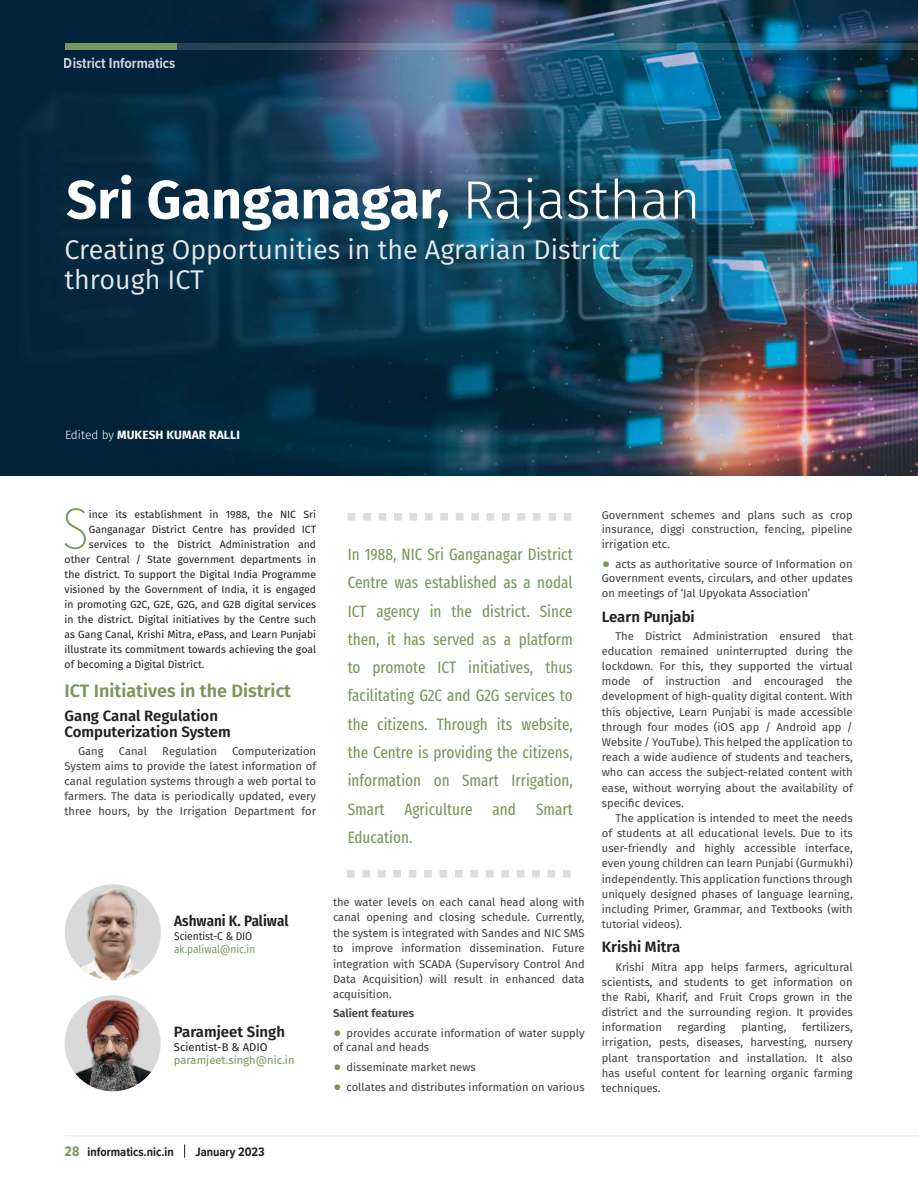
<style>
.page{position:relative;width:918px;height:1188px;background:#fff}
.page>*{position:absolute;margin:0;border:0;box-sizing:border-box;transform-origin:0 0}
.t1{font:100 59.4px "Proxima Nova Cond";color:#78965b}
.t2{font:700 54px "Fira Sans";color:#fff}
.t3{font:27px/30px "Fira Sans";color:#fff}
.t4{font:600 18px "Fira Sans";color:#78965b}
.t5{font:16.5px/28.3px "Fira Sans Compressed";color:#78965b;text-align:justify}
.t6{font:600 15px/16.5px "Fira Sans";color:#231f20}
.t7{font:700 15px "Proxima Nova Cond";color:#fff}
.t8{font:600 15px "Fira Sans Condensed";color:#231f20}
.t9{font:700 12.75px "Proxima Nova Cond";color:#231f20}
.t10{font:700 12px "Fira Sans";letter-spacing:.01em;color:#fff}
.t11{font:11.25px/15.1px "Fira Sans";color:#413f41;text-align:justify}
.t12{font:11.25px "Fira Sans";color:#78965b}
.t13{font:11.25px "Fira Sans Condensed";color:#78965b}
.t14{font:11.25px "Fira Sans";color:#231f20}
.t15{font:11.25px "Fira Sans Condensed";color:#231f20}
.t16{font:600 11.25px "Fira Sans";color:#413f41}
.t17{font:10.5px "Fira Sans";color:#231f20}
.s1{font-weight:300}
.s2{font-size:11.25px;color:#413f41}
.s3{font-family:"Fira Sans Condensed";font-size:28.5px;color:#78965b}
.s4{font-size:14.25px;color:#78965b}
</style>
<div class="page">
<img style="left:0;top:0;width:918px;height:475px">
<img style="left:65px;top:995px;width:96px;height:96px;border-radius:48px">
<img style="left:65px;top:884px;width:96px;height:96px;border-radius:48px">
<svg style="left:348px;top:513px;width:224px;height:7px"></svg>
<svg style="left:347px;top:870px;width:224px;height:8px"></svg>
<hr style="left:65px;top:1136px;width:853px;height:1px;background:#e2e3e3">
<svg style="left:184px;top:1144px;width:1px;height:14px"></svg>
<svg style="left:176px;top:43px;width:742px;height:6px;background:#476883"></svg>
<div style="left:65px;top:43px;width:111px;height:6px;background:#78965b"></div>
<h3 class="t7" style="left:64px;top:52px;width:113px">District Informatics</h3>
<h2 class="t2" style="left:66px;top:154px;width:636px">Sri Ganganagar, <span class="s1">Rajasthan</span></h2>
<h3 class="t3" style="left:64px;top:234px;width:558px">Creating Opportunities in the Agrarian District through ICT</h3>
<p class="t10" style="left:65px;top:425px;width:177px"><span class="s1">Edited by</span> MUKESH KUMAR RALLI</p>
<h1 class="t1" style="left:62px;top:485px;width:28px">S</h1>
<p class="t17" style="left:89px;top:507px;width:229px">ince its establishment in 1988, the NIC Sri</p>
<p class="t17" style="left:89px;top:522px;width:229px">Ganganagar District Centre has provided ICT</p>
<p class="t17" style="left:89px;top:537px;width:229px">services to the District Administration and</p>
<p class="t17" style="left:65px;top:552px;width:253px">other Central / State government departments in</p>
<p class="t17" style="left:65px;top:567px;width:253px">the district. To support the Digital India Programme</p>
<p class="t17" style="left:65px;top:582px;width:253px">visioned by the Government of India, it is engaged</p>
<p class="t17" style="left:65px;top:597px;width:253px">in promoting G2C, G2E, G2G, and G2B digital services</p>
<p class="t17" style="left:65px;top:612px;width:253px">in the district. Digital initiatives by the Centre such</p>
<p class="t17" style="left:65px;top:627px;width:253px">as Gang Canal, Krishi Mitra, ePass, and Learn Punjabi</p>
<p class="t17" style="left:65px;top:642px;width:253px">illustrate its commitment towards achieving the goal</p>
<p class="t17" style="left:65px;top:657px;width:141px">of becoming a Digital District<span class="s2">.</span></p>
<h3 class="t4" style="left:65px;top:676px;width:228px">ICT Initiatives in the District</h3>
<h3 class="t6" style="left:65px;top:707px;width:168px">Gang Canal Regulation<br>Computerization System</h3>
<p class="t11" style="left:78px;top:744px;width:27px">Gang</p>
<p class="t11" style="left:119px;top:744px;width:30px">Canal</p>
<p class="t11" style="left:162px;top:744px;width:56px">Regulation</p>
<p class="t11" style="left:65px;top:744px;width:253px;text-indent:168px">Computerization System aims to provide the latest information of canal regulation systems through a web portal to farmers. The data is periodically updated, every three hours, by the Irrigation Department for</p>
<p class="t5" style="left:348px;top:540px;width:227px">In 1988, NIC Sri Ganganagar District Centre was established as a nodal ICT agency in the district. Since then, it has served as a platform to promote ICT initiatives, thus facilitating G2C and G2G services to the citizens. Through its website, the Centre is providing the citizens, information on Smart Irrigation, Smart Agriculture and Smart Education.</p>
<h3 class="t8" style="left:174px;top:909px;width:116px">Ashwani K. Paliwal</h3>
<p class="t15" style="left:174px;top:927px;width:80px">Scientist-C &amp; DIO</p>
<p class="t13" style="left:174px;top:941px;width:83px">ak.paliwal@nic.in</p>
<h3 class="t6" style="left:174px;top:1023px;width:113px">Paramjeet Singh</h3>
<p class="t14" style="left:174px;top:1038px;width:95px">Scientist-B &amp; ADIO</p>
<p class="t12" style="left:174px;top:1052px;width:122px">paramjeet.singh@nic.in</p>
<p class="t11" style="left:333px;top:894px;width:253px">the water levels on each canal head along with canal opening and closing schedule. Currently, the system is integrated with Sandes and NIC SMS to improve information dissemination. Future integration with SCADA (Supervisory Control And Data Acquisition) will result in enhanced data acquisition.</p>
<p class="t16" style="left:333px;top:1003px;width:83px">Salient features</p>
<p class="t11" style="left:333px;top:1025px;width:253px;line-height:14.5px"><span class="s3">•</span> provides accurate information of water supply of canal and heads</p>
<p class="t11" style="left:333px;top:1059px;width:144px"><span class="s3">•</span> disseminate market news</p>
<p class="t11" style="left:333px;top:1079px;width:253px"><span class="s3">•</span> collates and distributes information on various</p>
<p class="t11" style="left:602px;top:508px;width:252px;line-height:14.4px">Government schemes and plans such as crop insurance, diggi construction, fencing, pipeline irrigation etc.</p>
<p class="t11" style="left:602px;top:556px;width:252px"><span class="s3">•</span> acts as authoritative source of Information on Government events, circulars, and other updates on meetings of ‘Jal Upyokata Association’</p>
<h3 class="t6" style="left:602px;top:607px;width:94px">Learn Punjabi</h3>
<p class="t11" style="left:602px;top:628px;width:252px;text-indent:14px">The District Administration ensured that education remained uninterrupted during the lockdown. For this, they supported the virtual mode of instruction and encouraged the development of high-quality digital content. With this objective, Learn Punjabi is made accessible through four modes (iOS app / Android app / Website / YouTube). This helped the application to reach a wide audience of students and teachers, who can access the subject-related content with ease, without worrying about the availability of specific devices.</p>
<p class="t11" style="left:602px;top:810px;width:252px;text-indent:14px">The application is intended to meet the needs of students at all educational levels. Due to its user-friendly and highly accessible interface, even young children can learn Punjabi (Gurmukhi) independently. This application functions through uniquely designed phases of language learning, including Primer, Grammar, and Textbooks (with tutorial videos).</p>
<h3 class="t6" style="left:602px;top:938px;width:80px">Krishi Mitra</h3>
<p class="t11" style="left:602px;top:959px;width:252px;text-indent:14px">Krishi Mitra app helps farmers, agricultural scientists, and students to get information on the Rabi, Kharif, and Fruit Crops grown in the district and the surrounding region. It provides information</p>
<p class="t11" style="left:602px;top:1020px;width:252px;text-indent:200px">fertilizers, irrigation, pests, diseases, harvesting, nursery plant transportation and installation. It also has useful content for learning organic farming techniques.</p>
<p class="t11" style="left:678px;top:1020px;width:50px">regarding</p>
<p class="t11" style="left:741px;top:1020px;width:46px">planting,</p>
<p class="t9" style="left:65px;top:1142px;width:111px"><span class="s4">28</span> informatics.nic.in</p>
<p class="t9" style="left:195px;top:1142px;width:71px">January 2023</p>
</div>
